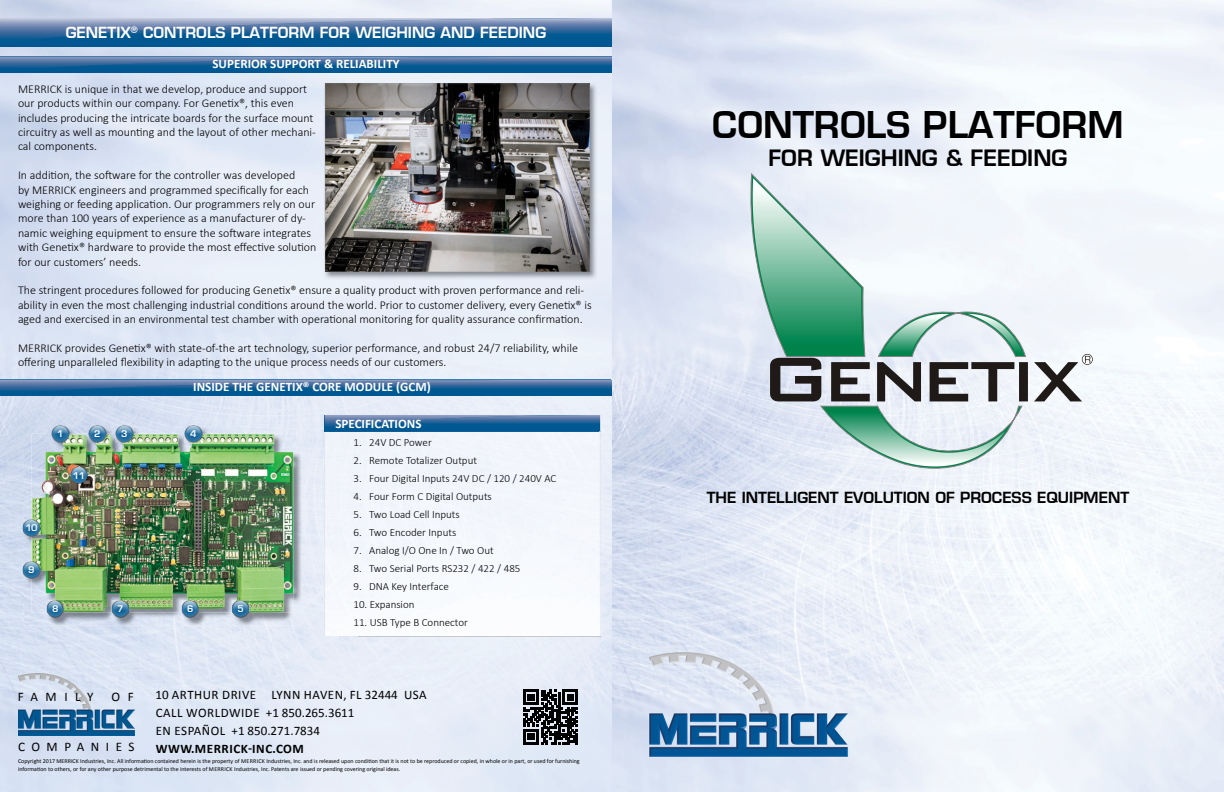
<style>
.page{position:relative;width:1224px;height:792px;background:#fff}
.page>*{position:absolute;margin:0;border:0;box-sizing:border-box;transform-origin:0 0}
.t1{font:700 36px "Euromode";color:#000}
.t2{font:700 22px "Euromode";color:#000}
.t3{font:700 15px "Euromode";color:#fff}
.t4{font:700 15px "Euromode";color:#000}
.t5{font:13.1px "Calibri";letter-spacing:.5em;color:#000}
.t6{font:13px/18px "Calibri";letter-spacing:.04em;color:#000}
.t7{font:700 13px "Calibri";color:#fff}
.t8{font:700 13px "Calibri";letter-spacing:.04em;color:#000}
.t9{font:300 12px/14.4px "Calibri";color:#000}
.t10{font:300 11px "Calibri";color:#000}
.t11{font:700 9px "Euromode";color:#fff}
.t12{font:6px/8px "Calibri";color:#000}
</style>
<div class="page">
<img style="left:612px;top:0;width:612px;height:792px">
<img style="left:0;top:47px;width:340px;height:390px">
<div style="left:340px;top:47px;width:272px;height:70px;background:#e8edf8"></div>
<img style="left:578px;top:117px;width:34px;height:675px">
<div style="left:340px;top:280px;width:238px;height:135px;background:#e9eef8"></div>
<img style="left:0;top:437px;width:34px;height:355px">
<img style="left:340px;top:636px;width:238px;height:156px">
<div style="left:102px;top:685px;width:170px;height:107px;background:#dde6f5"></div>
<div style="left:34px;top:735px;width:68px;height:57px;background:#d6e1f2"></div>
<img style="left:612px;top:47px;width:1px;height:745px">
<svg style="left:0;top:380px;width:613px;height:16px;background:#1b6298"></svg>
<img style="left:0;top:380px;width:549px;height:15px">
<img style="left:359px;top:636px;width:241px;height:1px">
<div style="left:325px;top:432px;width:275px;height:204px;background:#f4f7fc"></div>
<svg style="left:325px;top:415px;width:276px;height:17px;background:#2c699d"></svg>
<svg style="left:0;top:18px;width:612px;height:29px;background:#3871a2"></svg>
<svg style="left:0;top:57px;width:613px;height:16px"></svg>
<img style="left:0;top:57px;width:579px;height:15px">
<img style="left:18px;top:674px;width:117px;height:61px">
<svg style="left:524px;top:690px;width:54px;height:54px;background:#424448"></svg>
<svg style="left:745px;top:173px;width:281px;height:303px"></svg>
<svg style="left:881px;top:314px;width:142px;height:41px"></svg>
<svg style="left:825px;top:408px;width:180px;height:58px"></svg>
<svg style="left:753px;top:178px;width:117px;height:224px;background:#94bcb0"></svg>
<svg style="left:877px;top:362px;width:44px;height:39px"></svg>
<svg style="left:930px;top:362px;width:84px;height:39px"></svg>
<div style="left:1019px;top:362px;width:9px;height:39px;background:#1f1a17"></div>
<svg style="left:1082px;top:354px;width:11px;height:11px"></svg>
<svg style="left:1083px;top:355px;width:9px;height:9px"></svg>
<svg style="left:1034px;top:356px;width:56px;height:45px"></svg>
<img style="left:324px;top:83px;width:274px;height:197px">
<img style="left:325px;top:84px;width:264px;height:188px">
<img style="left:24px;top:426px;width:278px;height:200px">
<img style="left:32px;top:434px;width:261px;height:179px">
<svg style="left:52px;top:425px;width:17px;height:1px"></svg>
<img style="left:52px;top:426px;width:17px;height:16px">
<svg style="left:89px;top:425px;width:17px;height:1px"></svg>
<img style="left:89px;top:426px;width:17px;height:16px">
<svg style="left:116px;top:425px;width:17px;height:1px"></svg>
<img style="left:116px;top:426px;width:17px;height:16px">
<svg style="left:185px;top:425px;width:17px;height:1px"></svg>
<img style="left:185px;top:426px;width:17px;height:16px">
<svg style="left:23px;top:561px;width:1px;height:18px"></svg>
<img style="left:24px;top:561px;width:16px;height:18px">
<img style="left:47px;top:600px;width:17px;height:18px">
<svg style="left:53px;top:606px;width:4px;height:6px"></svg>
<img style="left:112px;top:600px;width:17px;height:18px">
<svg style="left:118px;top:606px;width:4px;height:6px"></svg>
<img style="left:182px;top:600px;width:17px;height:18px">
<svg style="left:188px;top:606px;width:4px;height:6px"></svg>
<img style="left:232px;top:600px;width:17px;height:18px">
<svg style="left:238px;top:606px;width:4px;height:6px"></svg>
<svg style="left:23px;top:519px;width:1px;height:17px"></svg>
<img style="left:24px;top:519px;width:16px;height:17px">
<img style="left:70px;top:467px;width:18px;height:17px">
<p class="t3" style="left:66px;top:23px;width:482px">GENETIX<sup>®</sup> CONTROLS PLATFORM FOR WEIGHING AND FEEDING</p>
<p class="t7" style="left:212px;top:56px;width:189px">SUPERIOR SUPPORT &amp; RELIABILITY</p>
<p class="t9" style="left:18px;top:81px;width:299px">MERRICK is unique in that we develop, produce and support our products within our company. For Genetix®, this even includes producing the intricate boards for the surface mount circuitry as well as mounting and the layout of other mechani&shy;cal components.</p>
<p class="t9" style="left:18px;top:168px;width:300px">In addition, the software for the controller was developed<br>by MERRICK engineers and programmed specifically for each weighing or feeding application. Our programmers rely on our more than 100 years of experience as a manufacturer of dy&shy;namic weighing equipment to ensure the software integrates with Genetix® hardware to provide the most effective solution for our customers’ needs.</p>
<p class="t9" style="left:18px;top:283px;width:575px">The stringent procedures followed for producing Genetix® ensure a quality product with proven performance and reli&shy;ability in even the most challenging industrial conditions around the world. Prior to customer delivery, every Genetix® is aged and exercised in an environmental test chamber with operational monitoring for quality assurance confirmation.</p>
<p class="t9" style="left:18px;top:341px;width:561px">MERRICK provides Genetix® with state-of-the art technology, superior performance, and robust 24/7 reliability, while offering unparalleled flexibility in adapting to the unique process needs of our customers.</p>
<p class="t11" style="left:25px;top:522px;width:14px">10</p>
<p class="t11" style="left:28px;top:564px;width:8px">9</p>
<p class="t7" style="left:193px;top:378px;width:239px">INSIDE THE GENETIX® CORE MODULE (GCM)</p>
<p class="t7" style="left:335px;top:415px;width:88px">SPECIFICATIONS</p>
<p class="t10" style="left:353px;top:435px;width:80px">1. 24V DC Power</p>
<p class="t10" style="left:353px;top:453px;width:125px">2. Remote Totalizer Output</p>
<p class="t10" style="left:353px;top:471px;width:205px">3. Four Digital Inputs 24V DC / 120 / 240V AC</p>
<p class="t10" style="left:353px;top:489px;width:140px">4. Four Form C Digital Outputs</p>
<p class="t10" style="left:353px;top:507px;width:108px">5. Two Load Cell Inputs</p>
<p class="t10" style="left:353px;top:525px;width:104px">6. Two Encoder Inputs</p>
<p class="t10" style="left:353px;top:543px;width:142px">7. Analog I/O One In / Two Out</p>
<p class="t10" style="left:353px;top:561px;width:169px">8. Two Serial Ports RS232 / 422 / 485</p>
<p class="t10" style="left:353px;top:579px;width:97px">9. DNA Key Interface</p>
<p class="t10" style="left:353px;top:597px;width:63px">10. Expansion</p>
<p class="t10" style="left:353px;top:615px;width:116px">11. USB Type B Connector</p>
<p class="t11" style="left:57px;top:428px;width:8px">1</p>
<p class="t11" style="left:94px;top:428px;width:8px">2</p>
<p class="t11" style="left:121px;top:428px;width:8px">3</p>
<p class="t11" style="left:190px;top:428px;width:8px">4</p>
<p class="t11" style="left:73px;top:470px;width:14px">11</p>
<p class="t11" style="left:52px;top:603px;width:8px">18</p>
<p class="t11" style="left:117px;top:603px;width:8px">17</p>
<p class="t11" style="left:187px;top:603px;width:8px">16</p>
<p class="t11" style="left:237px;top:603px;width:8px">15</p>
<p class="t5" style="left:18px;top:688px;width:77px">FAMILY</p>
<p class="t5" style="left:112px;top:688px;width:24px">O F</p>
<p class="t6" style="left:156px;top:686px;width:273px">10 ARTHUR DRIVE LYNN HAVEN, FL 32444 USA<br>CALL WORLDWIDE +1 850.265.3611<br>EN ESPAÑOL +1 850.271.7834</p>
<p class="t5" style="left:18px;top:738px;width:118px">COMPANIES</p>
<p class="t8" style="left:156px;top:740px;width:150px">WWW.MERRICK-INC.COM</p>
<p class="t12" style="left:18px;top:757px;width:563px">Copyright 2017 MERRICK Industries, Inc. All information contained herein is the property of MERRICK Industries, Inc. and is released upon condition that it is not to be reproduced or copied, in whole or in part, or used for furnishing information to others, or for any other purpose detrimental to the interests of MERRICK Industries, Inc. Patents are issued or pending covering original ideas.</p>
<h1 class="t1" style="left:712px;top:102px;width:413px">CONTROLS PLATFORM</h1>
<h2 class="t2" style="left:769px;top:144px;width:301px">FOR WEIGHING &amp; FEEDING</h2>
<p class="t4" style="left:707px;top:488px;width:424px">THE INTELLIGENT EVOLUTION OF PROCESS EQUIPMENT</p>
</div>
